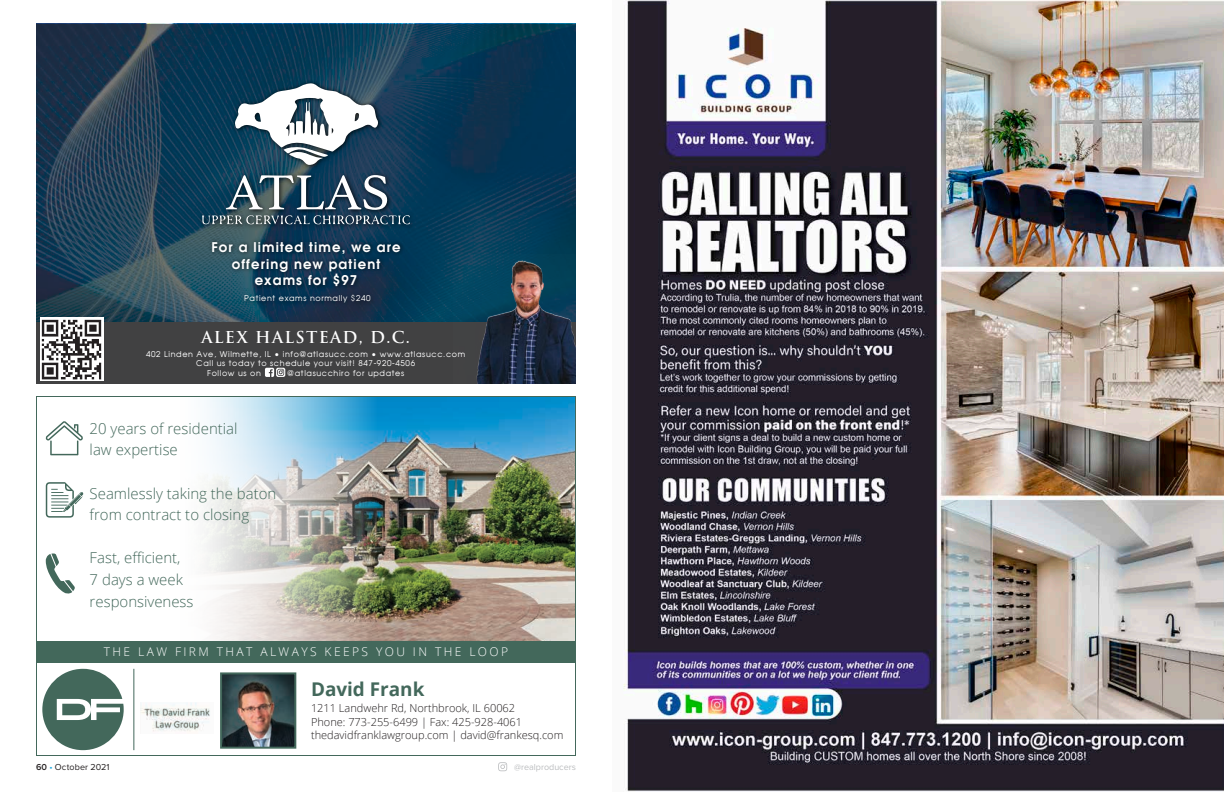
<style>
.page{position:relative;width:1224px;height:792px;background:#fff}
.page>*{position:absolute;margin:0;border:0;box-sizing:border-box;transform-origin:0 0}
.t1{font:700 18.9px "Open Sans";color:#43685b}
.t2{font:700 16px "Trajan";letter-spacing:.08em;color:#fff}
.t3{font:300 15px/21.6px "Open Sans";color:#43685b}
.t4{font:14px/16.8px "Moderne Demi";letter-spacing:.08em;color:#fff;text-align:center}
.t5{font:300 12px "Open Sans";letter-spacing:.2em;color:#fff}
.t6{font:300 11px/13.2px "Open Sans";color:#231f20}
.t7{font:9px "Proxima Nova";letter-spacing:.015em;color:#231f20}
.t8{font:9px "Proxima Nova";color:#bcbec0}
.t9{font:8px "Moderne";letter-spacing:.08em;color:#fff}
.s1{font-weight:600}
.s2{color:#19a8e0}
</style>
<div class="page">
<svg style="left:498px;top:762px;width:9px;height:9px"></svg>
<img style="left:623px;top:0;width:601px;height:792px">
<svg style="left:36px;top:24px;width:540px;height:299px;background:#153d56"></svg>
<div style="left:36px;top:323px;width:540px;height:61px;background:#414142"></div>
<img style="left:196px;top:78px;width:221px;height:154px">
<svg style="left:235px;top:83px;width:144px;height:82px"></svg>
<svg style="left:202px;top:175px;width:208px;height:50px;background:#425f71"></svg>
<img style="left:37px;top:315px;width:69px;height:66px">
<img style="left:200px;top:234px;width:214px;height:76px">
<img style="left:454px;top:254px;width:122px;height:130px">
<svg style="left:265px;top:368px;width:20px;height:9px"></svg>
<img style="left:36px;top:396px;width:540px;height:360px">
<h3 class="t4" style="left:211px;top:238px;width:191px">For a limited time, we are offering new patient exams for $97</h3>
<p class="t9" style="left:244px;top:293px;width:128px">Patient exams normally $240</p>
<h2 class="t2" style="left:201px;top:327px;width:210px">ALEX HALSTEAD, D.C.</h2>
<p class="t9" style="left:146px;top:349px;width:321px">402 Linden Ave, Wilmette, IL • info@atlasucc.com • www.atlasucc.com</p>
<p class="t9" style="left:196px;top:358px;width:220px">Call us today to schedule your visit! 847-920-4506</p>
<p class="t9" style="left:207px;top:368px;width:55px">Follow us on</p>
<p class="t9" style="left:287px;top:368px;width:118px">@atlasucchiro for updates</p>
<h3 class="t3" style="left:90px;top:417px;width:149px">20 years of residential law expertise</h3>
<h3 class="t3" style="left:90px;top:482px;width:188px">Seamlessly taking the baton from contract to closing</h3>
<h3 class="t3" style="left:90px;top:547px;width:105px">Fast, efficient,<br>7 days a week responsiveness</h3>
<h3 class="t5" style="left:104px;top:643px;width:406px">THE LAW FIRM THAT ALWAYS KEEPS YOU IN THE LOOP</h3>
<h1 class="t1" style="left:311px;top:676px;width:115px">David Frank</h1>
<h3 class="t6" style="left:311px;top:702px;width:254px">1211 Landwehr Rd, Northbrook, IL 60062<br>Phone: 773-255-6499 | Fax: 425-928-4061 thedavidfranklawgroup.com | david@frankesq.com</h3>
<p class="t7" style="left:36px;top:762px;width:75px"><span class="s1">60</span> <span class="s2">•</span> October 2021</p>
<p class="t8" style="left:514px;top:762px;width:63px">@realproducers</p>
</div>
